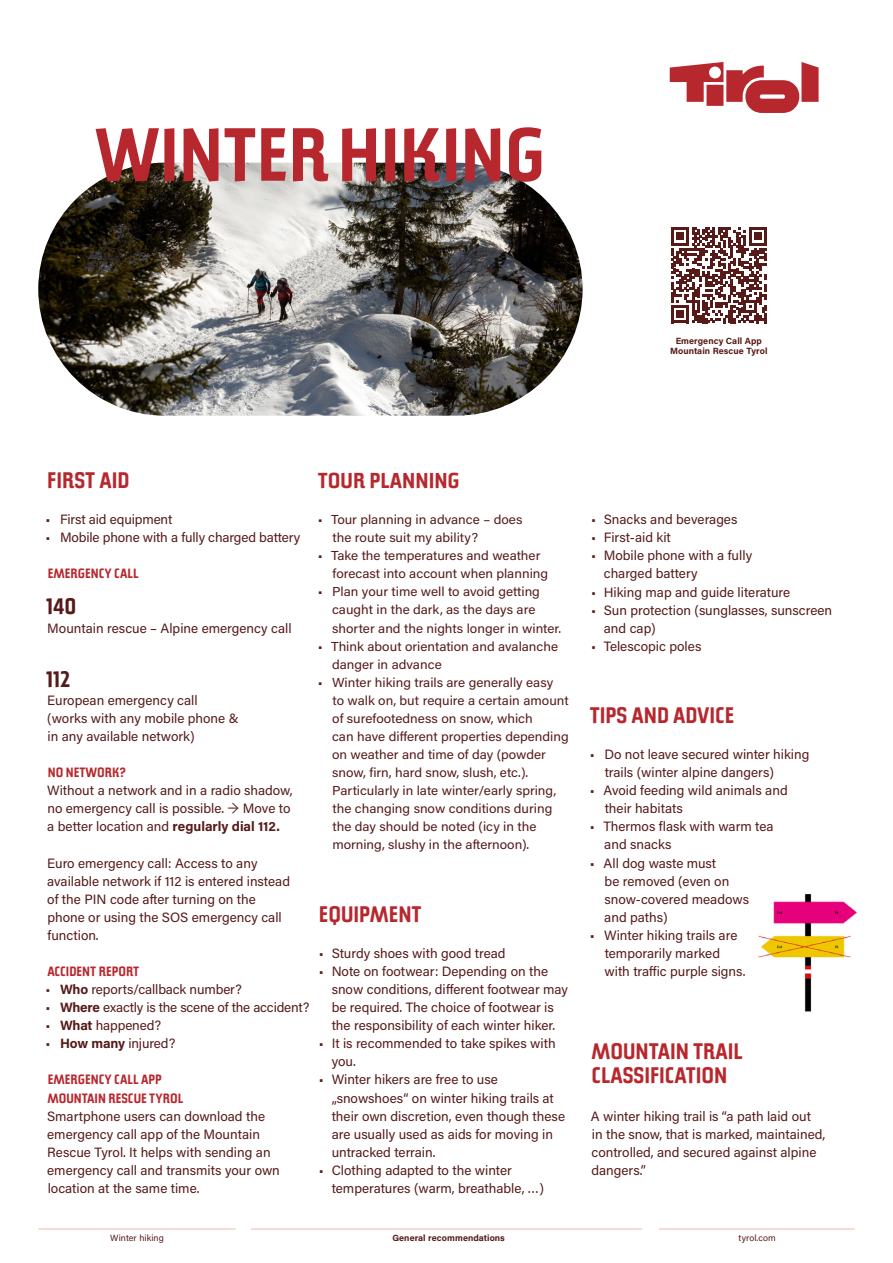
<style>
.page{position:relative;width:893px;height:1263px;background:#fff}
.page>*{position:absolute;margin:0;border:0;box-sizing:border-box;transform-origin:0 0}
.t1{font:700 75px "Tirol Sans";color:#b7282e}
.t2{font:700 22.5px/24.2px "Tirol Sans";color:#b7282e}
.t3{font:700 22.5px "Tirol Sans";color:#561a19}
.t4{font:700 21.6px "Tirol Sans";color:#b7282e;scale:1.04 1}
.t5{font:13.5px/18.1px "Acumin Pro";color:#561a19}
.t6{font:700 13.5px/18.1px "Tirol Sans";color:#b7282e}
.t7{font:12.9px/18px "Acumin Pro";color:#561a19;scale:1.04 1}
.t8{font:700 9px/10.8px "Acumin Pro";letter-spacing:.005em;color:#561a19;text-align:center}
.t9{font:9px "Acumin Pro";letter-spacing:.005em;color:#561a19}
.s1{font-weight:700}
</style>
<div class="page">
<hr style="left:38px;top:1229px;width:198px;height:1px;background:#f0b9a7">
<hr style="left:251px;top:1229px;width:391px;height:1px;background:#f0b9a7">
<hr style="left:659px;top:1229px;width:196px;height:1px;background:#f0b9a7">
<img style="left:758px;top:894px;width:99px;height:118px">
<img style="left:38px;top:163px;width:545px;height:253px;border-radius:126px">
<svg style="left:670px;top:62px;width:149px;height:51px"></svg>
<svg style="left:671px;top:227px;width:96px;height:96px"></svg>
<h1 class="t1" style="left:95px;top:108px;width:452px">WINTER HIKING</h1>
<p class="t8" style="left:670px;top:335px;width:99px">Emergency Call App<br>Mountain Rescue Tyrol</p>
<h2 class="t2" style="left:47px;top:468px;width:84px">FIRST AID</h2>
<p class="t5" style="left:46px;top:510px;width:128px">• First aid equipment</p>
<p class="t5" style="left:46px;top:528px;width:256px">• Mobile phone with a fully charged battery</p>
<p class="t6" style="left:48px;top:564px;width:92px">EMERGENCY CALL</p>
<h2 class="t3" style="left:46px;top:593px;width:32px">140</h2>
<p class="t5" style="left:47px;top:618px;width:246px">Mountain rescue – Alpine emergency call</p>
<h2 class="t3" style="left:46px;top:665px;width:26px">112</h2>
<p class="t5" style="left:47px;top:690px;width:193px">European emergency call (works with any mobile phone &amp; in any available network)</p>
<p class="t6" style="left:48px;top:763px;width:80px">NO NETWORK?</p>
<p class="t5" style="left:47px;top:781px;width:247px">Without a network and in a radio shadow, no emergency call is possible. → Move to a better location and <span class="s1">regularly dial 112.</span></p>
<p class="t5" style="left:47px;top:853px;width:244px">Euro emergency call: Access to any available network if 112 is entered instead of the PIN code after turning on the phone or using the SOS emergency call function.</p>
<p class="t6" style="left:47px;top:962px;width:93px">ACCIDENT REPORT</p>
<p class="t5" style="left:46px;top:980px;width:198px">• <span class="s1">Who</span> reports/callback number?</p>
<p class="t5" style="left:46px;top:998px;width:265px">• <span class="s1">Where</span> exactly is the scene of the accident?</p>
<p class="t5" style="left:46px;top:1016px;width:117px">• <span class="s1">What</span> happened?</p>
<p class="t5" style="left:46px;top:1034px;width:131px">• <span class="s1">How many</span> injured?</p>
<p class="t6" style="left:48px;top:1070px;width:137px">EMERGENCY CALL APP<br>MOUNTAIN RESCUE TYROL</p>
<p class="t5" style="left:47px;top:1106px;width:234px">Smartphone users can download the emergency call app of the Mountain Rescue Tyrol. It helps with sending an emergency call and transmits your own location at the same time.</p>
<h3 class="t4" style="left:318px;top:467px;width:138px">TOUR PLANNING</h3>
<p class="t7" style="left:333px;top:510px;width:184px;text-indent:-15px">• Tour planning in advance – does the route suit my ability?</p>
<p class="t7" style="left:333px;top:546px;width:209px;text-indent:-15px">• Take the temperatures and weather forecast into account when planning</p>
<p class="t7" style="left:332px;top:582px;width:222px;text-indent:-14px">• Plan your time well to avoid getting caught in the dark, as the days are shorter and the nights longer in winter.</p>
<p class="t7" style="left:332px;top:637px;width:219px;text-indent:-14px">• Think about orientation and avalanche danger in advance</p>
<p class="t7" style="left:332px;top:673px;width:229px;text-indent:-14px">• Winter hiking trails are generally easy<br>to walk on, but require a certain amount of surefootedness on snow, which<br>can have different properties depending on weather and time of day (powder snow, firn, hard snow, slush, etc.).<br>Particularly in late winter/early spring, the changing snow conditions during the day should be noted (icy in the morning, slushy in the afternoon).</p>
<h2 class="t2" style="left:319px;top:901px;width:104px">EQUIPMENT</h2>
<p class="t5" style="left:319px;top:943px;width:188px">• Sturdy shoes with good tread</p>
<p class="t5" style="left:332px;top:961px;width:238px;text-indent:-13px">• Note on footwear: Depending on the snow conditions, different footwear may be required. The choice of footwear is the responsibility of each winter hiker.</p>
<p class="t5" style="left:332px;top:1034px;width:226px;text-indent:-13px">• It is recommended to take spikes with you.</p>
<p class="t5" style="left:332px;top:1070px;width:235px;text-indent:-13px">• Winter hikers are free to use „snowshoes“ on winter hiking trails at their own discretion, even though these are usually used as aids for moving in untracked terrain.</p>
<p class="t5" style="left:332px;top:1160px;width:214px;text-indent:-13px">• Clothing adapted to the winter temperatures (warm, breathable, …)</p>
<p class="t5" style="left:591px;top:510px;width:148px">• Snacks and beverages</p>
<p class="t5" style="left:591px;top:528px;width:81px">• First-aid kit</p>
<p class="t5" style="left:604px;top:546px;width:150px;text-indent:-13px">• Mobile phone with a fully charged battery</p>
<p class="t5" style="left:591px;top:582px;width:201px">• Hiking map and guide literature</p>
<p class="t5" style="left:604px;top:600px;width:230px;text-indent:-13px">• Sun protection (sunglasses, sunscreen and cap)</p>
<p class="t5" style="left:591px;top:636px;width:112px">• Telescopic poles</p>
<h2 class="t2" style="left:590px;top:702px;width:146px">TIPS AND ADVICE</h2>
<p class="t5" style="left:605px;top:745px;width:206px;text-indent:-15px">• Do not leave secured winter hiking trails (winter alpine dangers)</p>
<p class="t5" style="left:605px;top:781px;width:185px;text-indent:-15px">• Avoid feeding wild animals and their habitats</p>
<p class="t5" style="left:590px;top:817px;width:185px">• Thermos flask with warm tea</p>
<p class="t5" style="left:604px;top:835px;width:69px">and snacks</p>
<p class="t5" style="left:604px;top:853px;width:146px;text-indent:-14px">• All dog waste must<br>be removed (even on snow-covered meadows and paths)</p>
<p class="t5" style="left:604px;top:925px;width:143px;text-indent:-15px">• Winter hiking trails are temporarily marked with traffic purple signs.</p>
<h2 class="t2" style="left:592px;top:1038px;width:153px">MOUNTAIN TRAIL<br>CLASSIFICATION</h2>
<p class="t5" style="left:591px;top:1106px;width:236px">A winter hiking trail is “a path laid out<br>in the snow, that is marked, maintained, controlled, and secured against alpine dangers.”</p>
<p class="t9" style="left:110px;top:1232px;width:55px">Winter hiking</p>
<p class="t8" style="left:392px;top:1232px;width:114px">General recommendations</p>
<p class="t9" style="left:739px;top:1232px;width:39px">tyrol.com</p>
</div>
